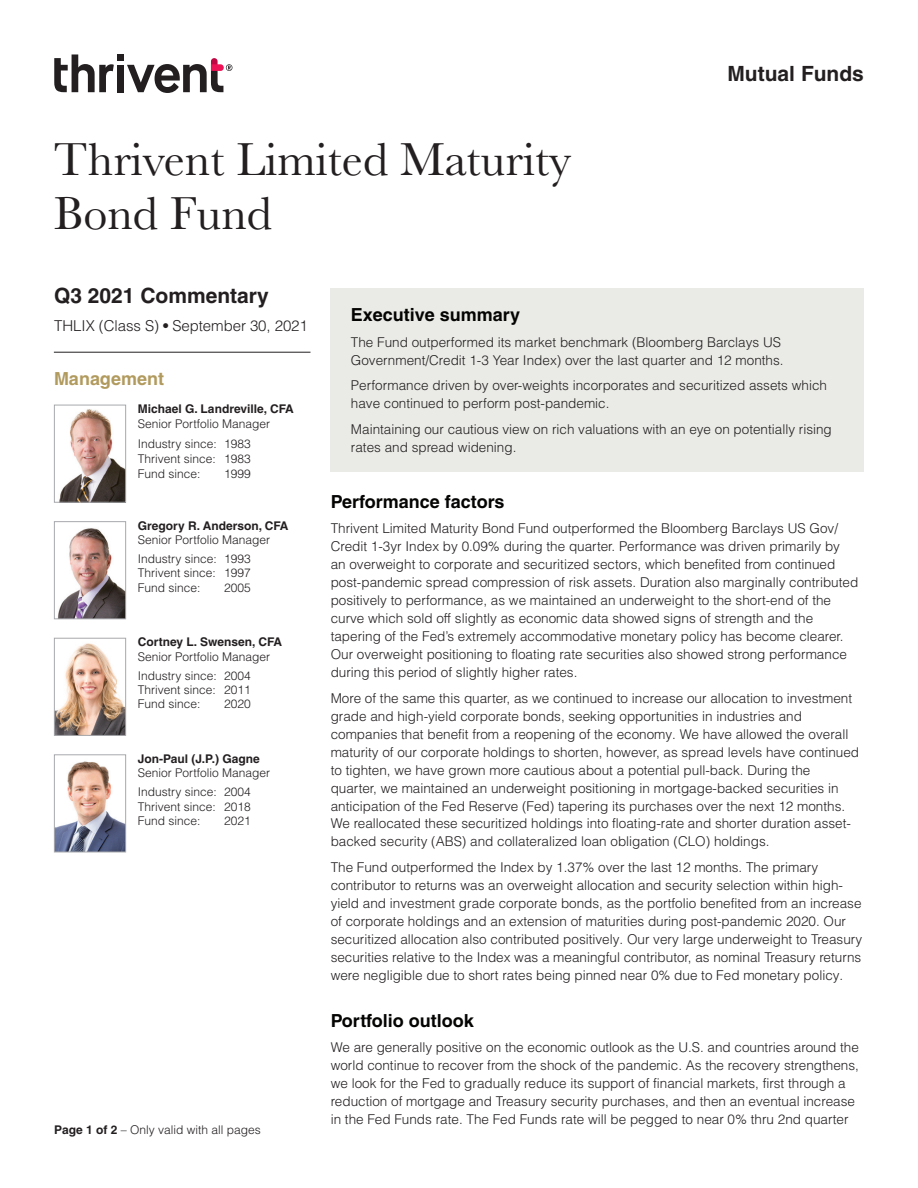
<style>
.page{position:relative;width:918px;height:1188px;background:#fff}
.page>*{position:absolute;margin:0;border:0;box-sizing:border-box;transform-origin:0 0}
.t1{font:48px/54px "Baskerville";color:#231f20}
.t2{font:700 21px "Helvetica LT Pro";color:#231f20}
.t3{font:700 18px "Helvetica LT Pro";color:#040503}
.t4{font:700 18px "Helvetica LT Pro";color:#b19a5d}
.t5{font:300 15px "Helvetica LT Pro";letter-spacing:-.005em;color:#231f20}
.t6{font:300 13.5px/18px "Helvetica LT Pro";color:#231f20}
.t7{font:300 12px/18.8px "Helvetica LT Pro";color:#231f20}
.t8{font:700 12px "Helvetica LT Pro";color:#231f20}
.s1{font-weight:700}
</style>
<div class="page">
<div style="left:331px;top:288px;width:533px;height:184px;background:#eaeae7"></div>
<svg style="left:54px;top:54px;width:60px;height:38px"></svg>
<div style="left:117px;top:65px;width:7px;height:27px;background:#231f20"></div>
<div style="left:117px;top:54px;width:7px;height:7px;background:#231f20"></div>
<svg style="left:127px;top:58px;width:105px;height:35px"></svg>
<img style="left:59px;top:409px;width:65px;height:92px">
<div style="left:54px;top:405px;width:72px;height:98px;border:1px solid #a8a9ad"></div>
<img style="left:58px;top:528px;width:66px;height:89px">
<div style="left:54px;top:521px;width:72px;height:98px;border:1px solid #a8a9ad"></div>
<img style="left:56px;top:643px;width:68px;height:91px">
<div style="left:54px;top:638px;width:72px;height:98px;border:1px solid #a8a9ad"></div>
<img style="left:56px;top:761px;width:68px;height:89px">
<div style="left:54px;top:754px;width:72px;height:98px;border:1px solid #a8a9ad"></div>
<hr style="left:54px;top:352px;width:257px;height:1px;background:#231f20">
<h1 class="t1" style="left:54px;top:133px;width:519px">Thrivent Limited Maturity<br>Bond Fund</h1>
<h2 class="t2" style="left:728px;top:61px;width:138px">Mutual Funds</h2>
<h2 class="t2" style="left:54px;top:283px;width:216px">Q3 2021 Commentary</h2>
<p class="t5" style="left:54px;top:316px;width:255px">THLIX (Class S) <span class="s1">•</span> September 30, 2021</p>
<h3 class="t4" style="left:54px;top:368px;width:112px">Management</h3>
<p class="t8" style="left:138px;top:402px;width:157px">Michael G. Landreville, CFA</p>
<p class="t7" style="left:138px;top:414px;width:134px;line-height:19.4px">Senior Portfolio Manager<br>Industry since: 1983</p>
<p class="t7" style="left:138px;top:451px;width:115px;line-height:15px">Thrivent since: 1983<br>Fund since:</p>
<p class="t7" style="left:224px;top:464px;width:28px">1999</p>
<p class="t8" style="left:138px;top:518px;width:152px">Gregory R. Anderson, CFA</p>
<p class="t7" style="left:138px;top:531px;width:134px">Senior Portfolio Manager<br>Industry since: 1993</p>
<p class="t7" style="left:138px;top:566px;width:115px;line-height:14.4px">Thrivent since: 1997<br>Fund since:</p>
<p class="t7" style="left:224px;top:578px;width:28px">2005</p>
<p class="t8" style="left:138px;top:635px;width:146px">Cortney L. Swensen, CFA</p>
<p class="t7" style="left:138px;top:647px;width:134px">Senior Portfolio Manager<br>Industry since: 2004</p>
<p class="t7" style="left:138px;top:682px;width:115px;line-height:14.4px">Thrivent since: 2011<br>Fund since:</p>
<p class="t7" style="left:224px;top:695px;width:28px">2020</p>
<p class="t8" style="left:138px;top:751px;width:123px">Jon-Paul (J.P.) Gagne</p>
<p class="t7" style="left:138px;top:764px;width:134px">Senior Portfolio Manager<br>Industry since: 2004</p>
<p class="t7" style="left:138px;top:799px;width:115px;line-height:14.4px">Thrivent since: 2018<br>Fund since:</p>
<p class="t7" style="left:224px;top:811px;width:28px">2021</p>
<p class="t7" style="left:54px;top:1120px;width:208px"><span class="s1">Page 1 of 2</span> – Only valid with all pages</p>
<h3 class="t3" style="left:351px;top:304px;width:171px">Executive summary</h3>
<p class="t6" style="left:351px;top:333px;width:434px">The Fund outperformed its market benchmark (Bloomberg Barclays US<br>Government/Credit 1-3 Year Index) over the last quarter and 12 months.</p>
<p class="t6" style="left:351px;top:376px;width:478px">Performance driven by over-weights incorporates and securitized assets which have continued to perform post-pandemic.</p>
<p class="t6" style="left:351px;top:420px;width:482px">Maintaining our cautious view on rich valuations with an eye on potentially rising rates and spread widening.</p>
<h3 class="t3" style="left:331px;top:490px;width:175px">Performance factors</h3>
<p class="t6" style="left:331px;top:519px;width:529px">Thrivent Limited Maturity Bond Fund outperformed the Bloomberg Barclays US Gov/ Credit 1-3yr Index by 0.09% during the quarter. Performance was driven primarily by an overweight to corporate and securitized sectors, which benefited from continued post-pandemic spread compression of risk assets. Duration also marginally contributed positively to performance, as we maintained an underweight to the short-end of the curve which sold off slightly as economic data showed signs of strength and the tapering of the Fed’s extremely accommodative monetary policy has become clearer.<br>Our overweight positioning to floating rate securities also showed strong performance during this period of slightly higher rates.</p>
<p class="t6" style="left:331px;top:689px;width:530px">More of the same this quarter, as we continued to increase our allocation to investment grade and high-yield corporate bonds, seeking opportunities in industries and companies that benefit from a reopening of the economy. We have allowed the overall maturity of our corporate holdings to shorten, however, as spread levels have continued to tighten, we have grown more cautious about a potential pull-back. During the quarter, we maintained an underweight positioning in mortgage-backed securities in anticipation of the Fed Reserve (Fed) tapering its purchases over the next 12 months.<br>We reallocated these securitized holdings into floating-rate and shorter duration asset&shy;backed security (ABS) and collateralized loan obligation (CLO) holdings.</p>
<p class="t6" style="left:331px;top:858px;width:533px">The Fund outperformed the Index by 1.37% over the last 12 months. The primary contributor to returns was an overweight allocation and security selection within high&shy;yield and investment grade corporate bonds, as the portfolio benefited from an increase of corporate holdings and an extension of maturities during post-pandemic 2020. Our securitized allocation also contributed positively. Our very large underweight to Treasury securities relative to the Index was a meaningful contributor, as nominal Treasury returns were negligible due to short rates being pinned near 0% due to Fed monetary policy.</p>
<h3 class="t3" style="left:331px;top:1009px;width:145px">Portfolio outlook</h3>
<p class="t6" style="left:331px;top:1038px;width:530px">We are generally positive on the economic outlook as the U.S. and countries around the world continue to recover from the shock of the pandemic. As the recovery strengthens, we look for the Fed to gradually reduce its support of financial markets, first through a reduction of mortgage and Treasury security purchases, and then an eventual increase in the Fed Funds rate. The Fed Funds rate will be pegged to near 0% thru 2nd quarter</p>
</div>
